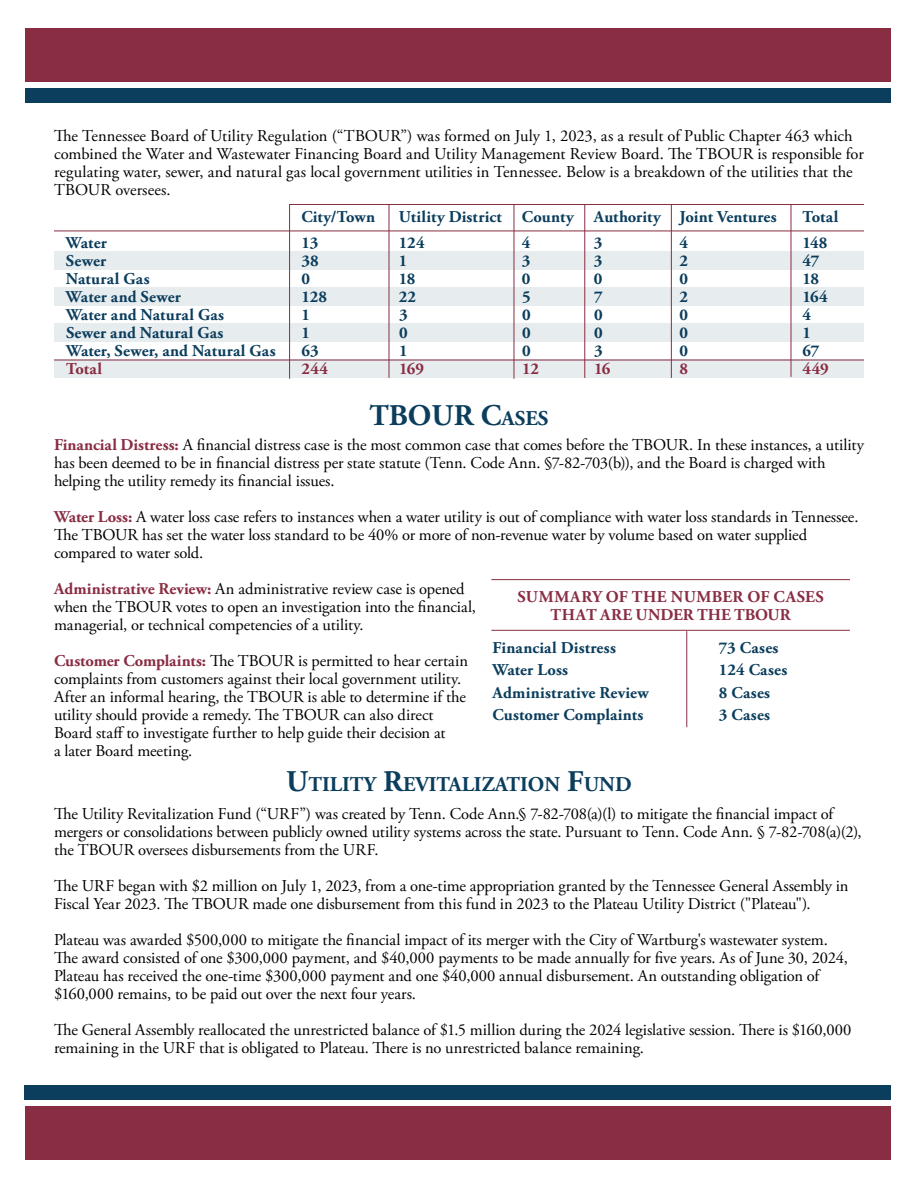
<style>
.page{position:relative;width:918px;height:1188px;background:#fff}
.page>*{position:absolute;margin:0;border:0;box-sizing:border-box;transform-origin:0 0}
.t1{font:700 30px "Adobe Garamond Pro";color:#0b3d5c}
.t2{font:700 21px "Adobe Garamond Pro";color:#0b3d5c}
.t3{font:16.5px/18px "Adobe Garamond Pro";letter-spacing:-.005em;color:#000}
.t4{font:700 16.5px "Adobe Garamond Pro";letter-spacing:.01em;color:#0b3d5c}
.t5{font:700 16.5px/18px "Adobe Garamond Pro";letter-spacing:.01em;color:#892d43;text-align:center}
.s1{font-size:21px}
.s2{font-weight:700;color:#892d43}
.s3{font-size:30px}
</style>
<div class="page">
<div style="left:25px;top:1106px;width:865px;height:54px;background:#892d43"></div>
<div style="left:25px;top:1085px;width:866px;height:14px;background:#0b3d5c"></div>
<div style="left:26px;top:28px;width:865px;height:54px;background:#892d43"></div>
<div style="left:26px;top:89px;width:865px;height:14px;background:#0b3d5c"></div>
<hr style="left:491px;top:630px;width:359px;height:1px;background:#892d43">
<hr style="left:491px;top:579px;width:359px;height:1px;background:#892d43">
<hr style="left:686px;top:631px;width:1px;height:96px;background:#892d43">
<hr style="left:289px;top:204px;width:575px;height:1px;background:#892d43">
<div style="left:54px;top:252px;width:810px;height:18px;background:#e7ecef"></div>
<div style="left:54px;top:287px;width:810px;height:19px;background:#e7ecef"></div>
<div style="left:54px;top:323px;width:810px;height:18px;background:#e7ecef"></div>
<div style="left:54px;top:360px;width:810px;height:18px;background:#e7ecef"></div>
<hr style="left:54px;top:231px;width:810px;height:1px;background:#892d43">
<hr style="left:289px;top:204px;width:1px;height:175px;background:#892d43">
<hr style="left:389px;top:204px;width:1px;height:174px;background:#892d43">
<hr style="left:514px;top:204px;width:1px;height:175px;background:#892d43">
<hr style="left:584px;top:204px;width:1px;height:174px;background:#892d43">
<hr style="left:671px;top:204px;width:1px;height:174px;background:#892d43">
<hr style="left:791px;top:204px;width:1px;height:173px;background:#892d43">
<hr style="left:54px;top:360px;width:810px;height:1px;background:#892d43">
<p class="t3" style="left:54px;top:127px;width:811px">The Tennessee Board of Utility Regulation (“TBOUR”) was formed on July 1, 2023, as a result of Public Chapter 463 which combined the Water and Wastewater Financing Board and Utility Management Review Board. The TBOUR is responsible for regulating water, sewer, and natural gas local government utilities in Tennessee. Below is a breakdown of the utilities that the TBOUR oversees.</p>
<p class="t4" style="left:301px;top:208px;width:75px">City/Town</p>
<p class="t4" style="left:399px;top:208px;width:379px">Utility District County Authority Joint Ventures</p>
<p class="t4" style="left:802px;top:208px;width:37px">Total</p>
<p class="t4" style="left:66px;top:233px;width:42px">Water</p>
<p class="t4" style="left:301px;top:233px;width:18px">13</p>
<p class="t4" style="left:399px;top:233px;width:27px">124</p>
<p class="t4" style="left:522px;top:233px;width:10px">4</p>
<p class="t4" style="left:594px;top:233px;width:10px">3</p>
<p class="t4" style="left:679px;top:233px;width:10px">4</p>
<p class="t4" style="left:802px;top:233px;width:27px">148</p>
<p class="t4" style="left:66px;top:251px;width:42px">Sewer</p>
<p class="t4" style="left:301px;top:251px;width:19px">38</p>
<p class="t4" style="left:399px;top:251px;width:10px">1</p>
<p class="t4" style="left:522px;top:251px;width:10px">3</p>
<p class="t4" style="left:594px;top:251px;width:10px">3</p>
<p class="t4" style="left:679px;top:251px;width:10px">2</p>
<p class="t4" style="left:802px;top:251px;width:18px">47</p>
<p class="t4" style="left:66px;top:269px;width:85px">Natural Gas</p>
<p class="t4" style="left:301px;top:269px;width:10px">0</p>
<p class="t4" style="left:399px;top:269px;width:18px">18</p>
<p class="t4" style="left:522px;top:269px;width:10px">0</p>
<p class="t4" style="left:594px;top:269px;width:10px">0</p>
<p class="t4" style="left:679px;top:269px;width:10px">0</p>
<p class="t4" style="left:802px;top:269px;width:18px">18</p>
<p class="t4" style="left:66px;top:287px;width:116px">Water and Sewer</p>
<p class="t4" style="left:301px;top:287px;width:27px">128</p>
<p class="t4" style="left:399px;top:287px;width:19px">22</p>
<p class="t4" style="left:522px;top:287px;width:10px">5</p>
<p class="t4" style="left:594px;top:287px;width:10px">7</p>
<p class="t4" style="left:680px;top:287px;width:10px">2</p>
<p class="t4" style="left:803px;top:287px;width:27px">164</p>
<p class="t4" style="left:66px;top:305px;width:160px">Water and Natural Gas</p>
<p class="t4" style="left:302px;top:305px;width:10px">1</p>
<p class="t4" style="left:399px;top:305px;width:10px">3</p>
<p class="t4" style="left:522px;top:305px;width:10px">0</p>
<p class="t4" style="left:594px;top:305px;width:10px">0</p>
<p class="t4" style="left:680px;top:305px;width:10px">0</p>
<p class="t4" style="left:803px;top:305px;width:10px">4</p>
<p class="t4" style="left:66px;top:323px;width:159px">Sewer and Natural Gas</p>
<p class="t4" style="left:302px;top:323px;width:10px">1</p>
<p class="t4" style="left:399px;top:323px;width:10px">0</p>
<p class="t4" style="left:522px;top:323px;width:10px">0</p>
<p class="t4" style="left:594px;top:323px;width:10px">0</p>
<p class="t4" style="left:680px;top:323px;width:10px">0</p>
<p class="t4" style="left:803px;top:323px;width:10px">1</p>
<p class="t4" style="left:66px;top:341px;width:211px">Water, Sewer, and Natural Gas</p>
<p class="t4" style="left:302px;top:341px;width:19px">63</p>
<p class="t4" style="left:399px;top:341px;width:10px">1</p>
<p class="t4" style="left:522px;top:341px;width:10px">0</p>
<p class="t4" style="left:594px;top:341px;width:10px">3</p>
<p class="t4" style="left:680px;top:341px;width:10px">0</p>
<p class="t4" style="left:803px;top:341px;width:18px">67</p>
<p class="t5" style="left:66px;top:360px;width:37px">Total</p>
<p class="t5" style="left:302px;top:360px;width:28px">244</p>
<p class="t5" style="left:399px;top:360px;width:26px">169</p>
<p class="t5" style="left:522px;top:360px;width:18px">12</p>
<p class="t5" style="left:594px;top:360px;width:18px">16</p>
<p class="t5" style="left:680px;top:360px;width:10px">8</p>
<p class="t5" style="left:803px;top:360px;width:27px">449</p>
<h1 class="t1" style="left:370px;top:398px;width:180px">TBOUR C<span class="s1">ASES</span></h1>
<p class="t3" style="left:54px;top:436px;width:812px"><span class="s2">Financial Distress:</span> A financial distress case is the most common case that comes before the TBOUR. In these instances, a utility has been deemed to be in financial distress per state statute (Tenn. Code Ann. §7-82-703(b)), and the Board is charged with helping the utility remedy its financial issues.</p>
<p class="t3" style="left:54px;top:508px;width:806px"><span class="s2">Water Loss:</span> A water loss case refers to instances when a water utility is out of compliance with water loss standards in Tennessee.<br>The TBOUR has set the water loss standard to be 40% or more of non-revenue water by volume based on water supplied compared to water sold.</p>
<p class="t3" style="left:54px;top:580px;width:423px"><span class="s2">Administrative Review:</span> An administrative review case is opened when the TBOUR votes to open an investigation into the financial, managerial, or technical competencies of a utility.</p>
<p class="t3" style="left:54px;top:652px;width:416px"><span class="s2">Customer Complaints:</span> The TBOUR is permitted to hear certain complaints from customers against their local government utility.<br>After an informal hearing, the TBOUR is able to determine if the utility should provide a remedy. The TBOUR can also direct Board staff to investigate further to help guide their decision at<br>a later Board meeting.</p>
<p class="t5" style="left:518px;top:588px;width:308px">SUMMARY OF THE NUMBER OF CASES<br>THAT ARE UNDER THE TBOUR</p>
<p class="t4" style="left:492px;top:638px;width:125px">Financial Distress</p>
<p class="t4" style="left:719px;top:638px;width:61px">73 Cases</p>
<p class="t4" style="left:492px;top:660px;width:77px">Water Loss</p>
<p class="t4" style="left:719px;top:660px;width:70px">124 Cases</p>
<p class="t4" style="left:492px;top:683px;width:158px">Administrative Review</p>
<p class="t4" style="left:719px;top:683px;width:53px">8 Cases</p>
<p class="t4" style="left:492px;top:705px;width:152px">Customer Complaints</p>
<p class="t4" style="left:719px;top:705px;width:53px">3 Cases</p>
<p class="t2" style="left:286px;top:773px;width:347px"><span class="s3">U</span>TILITY <span class="s3">R</span>EVITALIZATION <span class="s3">F</span>UND</p>
<p class="t3" style="left:54px;top:806px;width:809px">The Utility Revitalization Fund (“URF”) was created by Tenn. Code Ann.§ 7-82-708(a)(l) to mitigate the financial impact of mergers or consolidations between publicly owned utility systems across the state. Pursuant to Tenn. Code Ann. § 7-82-708(a)(2), the TBOUR oversees disbursements from the URF.</p>
<p class="t3" style="left:54px;top:878px;width:796px">The URF began with $2 million on July 1, 2023, from a one-time appropriation granted by the Tennessee General Assembly in<br>Fiscal Year 2023. The TBOUR made one disbursement from this fund in 2023 to the Plateau Utility District ("Plateau").</p>
<p class="t3" style="left:54px;top:932px;width:795px">Plateau was awarded $500,000 to mitigate the financial impact of its merger with the City of Wartburg's wastewater system.<br>The award consisted of one $300,000 payment, and $40,000 payments to be made annually for five years. As of June 30, 2024, Plateau has received the one-time $300,000 payment and one $40,000 annual disbursement. An outstanding obligation of $160,000 remains, to be paid out over the next four years.</p>
<p class="t3" style="left:54px;top:1022px;width:799px">The General Assembly reallocated the unrestricted balance of $1.5 million during the 2024 legislative session. There is $160,000 remaining in the URF that is obligated to Plateau. There is no unrestricted balance remaining.</p>
</div>
